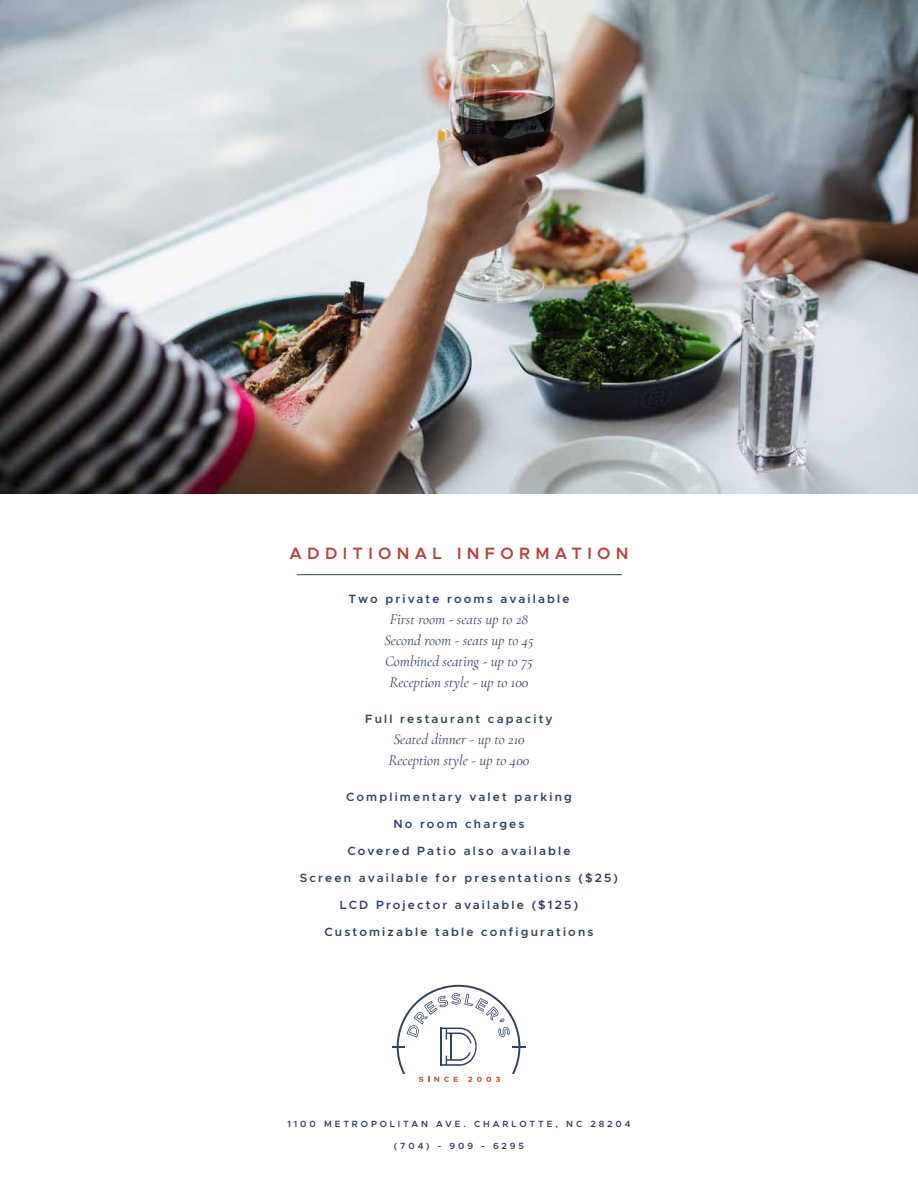
<style>
.page{position:relative;width:918px;height:1188px;background:#fff}
.page>*{position:absolute;margin:0;border:0;box-sizing:border-box;transform-origin:0 0}
.t1{font:600 16.5px "Metropolis";letter-spacing:.32em;color:#b8413e}
.t2{font:italic 15px/21px "Cormorant Garamond";color:#30425e;text-align:center}
.t3{font:600 12px "Metropolis";letter-spacing:.18em;color:#30425e}
.t4{font:600 9px "Metropolis";letter-spacing:.32em;color:#30425e}
</style>
<div class="page">
<hr style="left:297px;top:574px;width:325px;height:1px;background:#30425e">
<svg style="left:392px;top:985px;width:134px;height:97px"></svg>
<img style="left:0;top:0;width:918px;height:493px">
<h1 class="t1" style="left:290px;top:543px;width:340px">ADDITIONAL INFORMATION</h1>
<p class="t3" style="left:348px;top:591px;width:223px">Two private rooms available</p>
<p class="t2" style="left:384px;top:609px;width:151px">First room - seats up to 28<br>Second room - seats up to 45<br>Combined seating - up to 75<br>Reception style - up to 100</p>
<p class="t3" style="left:365px;top:711px;width:189px">Full restaurant capacity</p>
<p class="t2" style="left:389px;top:729px;width:142px">Seated dinner - up to 210<br>Reception style - up to 400</p>
<p class="t3" style="left:346px;top:789px;width:227px">Complimentary valet parking</p>
<p class="t3" style="left:393px;top:816px;width:133px">No room charges</p>
<p class="t3" style="left:347px;top:843px;width:225px">Covered Patio also available</p>
<p class="t3" style="left:300px;top:870px;width:320px">Screen available for presentations ($25)</p>
<p class="t3" style="left:340px;top:897px;width:240px">LCD Projector available ($125)</p>
<p class="t3" style="left:325px;top:924px;width:270px">Customizable table configurations</p>
<p class="t4" style="left:287px;top:1118px;width:345px">1100 METROPOLITAN AVE. CHARLOTTE, NC 28204</p>
<p class="t4" style="left:394px;top:1141px;width:132px">(704) - 909 - 6295</p>
</div>
